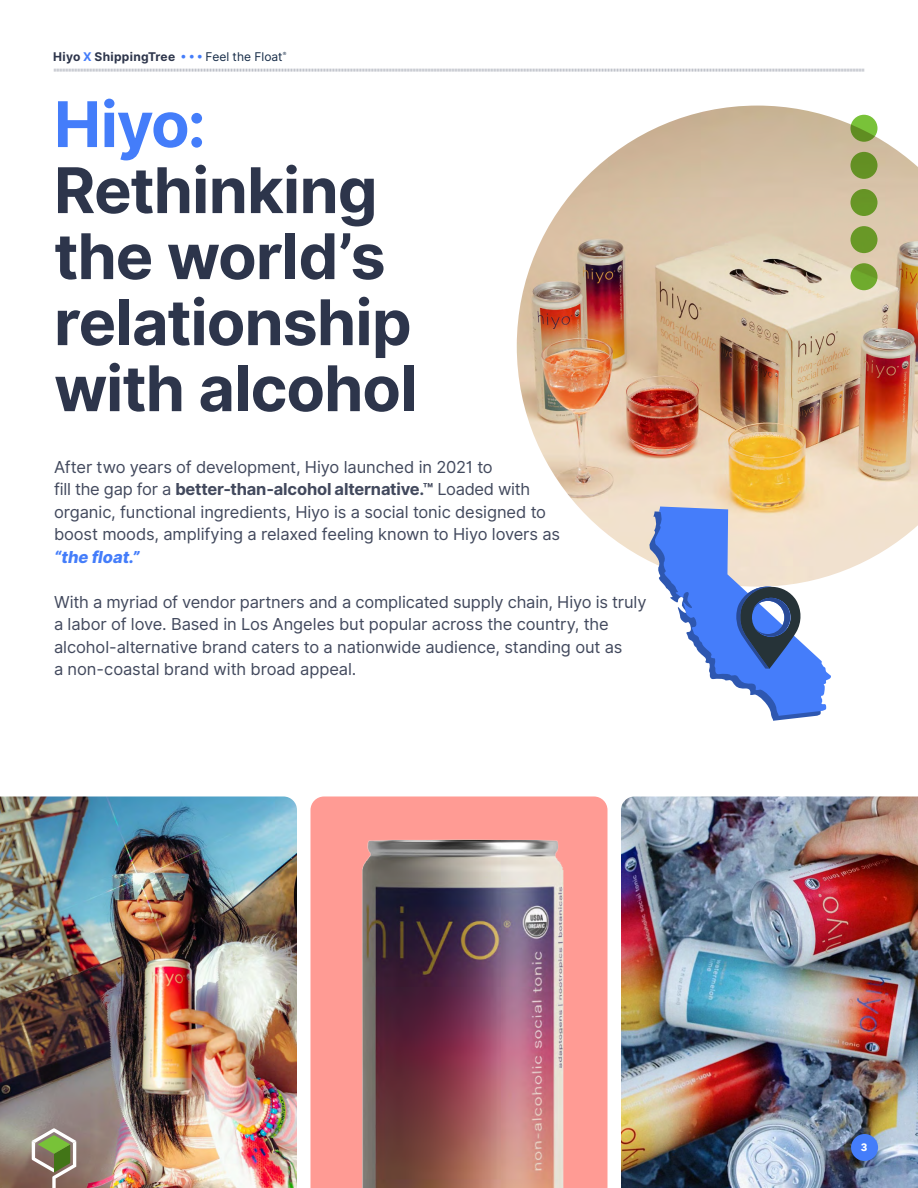
<style>
.page{position:relative;width:918px;height:1188px;background:#fff}
.page>*{position:absolute;margin:0;border:0;box-sizing:border-box;transform-origin:0 0}
.t1{font:700 63px/66px "Inter";letter-spacing:-.015em;color:#2d354b}
.t2{font:700 63px "Inter";color:#447dfa}
.t3{font:16.5px/22.5px "Inter";letter-spacing:-.01em;color:#42495d}
.t4{font:italic 800 16.5px "Inter";color:#447dfa}
.t5{font:700 12px "Inter";letter-spacing:.02em;color:#2d354b}
.t6{font:700 10.5px "Avenir Next";color:#fff}
.t7{font:700 4.35px "Inter";color:#142a46}
.s1{color:#447dfa}
.s2{font-weight:400;color:#142a46}
.s3{font-weight:700}
</style>
<div class="page">
<img style="left:310px;top:796px;width:298px;height:392px">
<img style="left:0;top:796px;width:297px;height:392px">
<img style="left:621px;top:796px;width:297px;height:392px">
<svg style="left:54px;top:68px;width:810px;height:4px;background:#dddee3"></svg>
<img style="left:517px;top:106px;width:401px;height:469px">
<svg style="left:850px;top:115px;width:28px;height:27px"></svg>
<div style="left:850px;top:152px;width:28px;height:27px;background:#649024;border-radius:50%"></div>
<svg style="left:850px;top:189px;width:28px;height:27px"></svg>
<div style="left:850px;top:226px;width:28px;height:27px;background:#699827;border-radius:50%"></div>
<svg style="left:850px;top:263px;width:28px;height:27px"></svg>
<svg style="left:32px;top:1128px;width:44px;height:60px;background:#929172"></svg>
<div style="left:851px;top:1134px;width:27px;height:27px;background:#447dfa;border-radius:50%"></div>
<svg style="left:649px;top:507px;width:182px;height:214px"></svg>
<p class="t5" style="left:53px;top:47px;width:231px">Hiyo <span class="s1">X</span> ShippingTree <span class="s1">• • •</span> <span class="s2">Feel the Float</span></p>
<p class="t7" style="left:283px;top:50px;width:5px">®</p>
<h1 class="t2" style="left:54px;top:78px;width:154px">Hiyo:</h1>
<h1 class="t1" style="left:54px;top:159px;width:365px">Rethinking the world’s relationship with alcohol</h1>
<p class="t3" style="left:54px;top:455px;width:508px">After two years of development, Hiyo launched in 2021 to<br>fill the gap for a <span class="s3">better-than-alcohol alternative.™</span> Loaded with organic, functional ingredients, Hiyo is a social tonic designed to boost moods, amplifying a relaxed feeling known to Hiyo lovers as</p>
<p class="t4" style="left:54px;top:544px;width:87px">“the float.”</p>
<p class="t3" style="left:54px;top:591px;width:594px">With a myriad of vendor partners and a complicated supply chain, Hiyo is truly a labor of love. Based in Los Angeles but popular across the country, the alcohol-alternative brand caters to a nationwide audience, standing out as<br>a non-coastal brand with broad appeal.</p>
<p class="t6" style="left:861px;top:1138px;width:8px">3</p>
</div>
